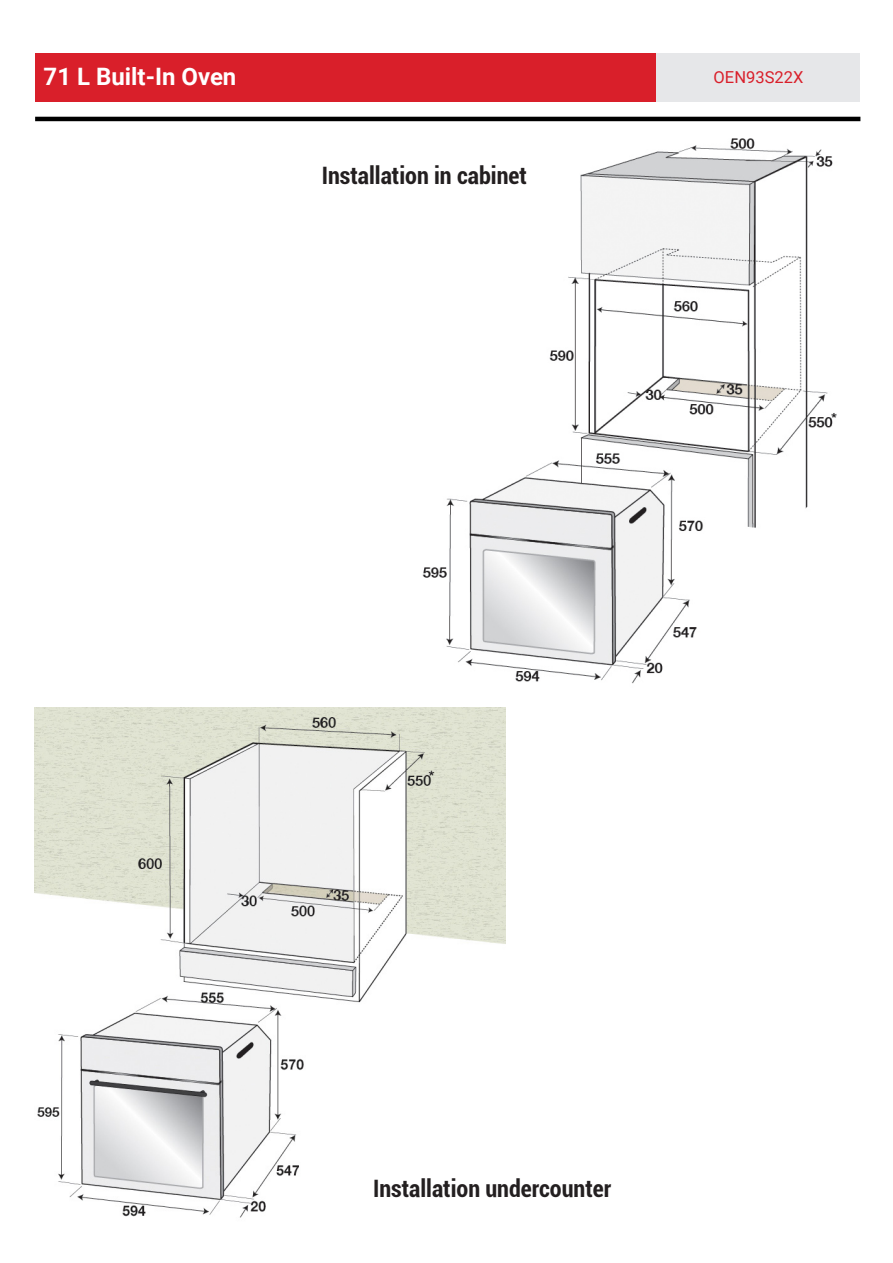
<style>
.page{position:relative;width:893px;height:1263px;background:#fff}
.page>*{position:absolute;margin:0;border:0;box-sizing:border-box;transform-origin:0 0}
.t1{font:700 condensed 24px "Roboto";color:#231f20}
.t2{font:700 24px "Roboto";color:#fff}
.t3{font:16.5px "Roboto";color:#d91f2a}
</style>
<div class="page">
<div style="left:35px;top:54px;width:621px;height:48px;background:#d91f2a"></div>
<div style="left:656px;top:54px;width:204px;height:48px;background:#e6e7e9"></div>
<hr style="left:35px;top:117px;width:825px;height:4px;background:#000">
<img style="left:422px;top:138px;width:415px;height:546px">
<img style="left:35px;top:708px;width:471px;height:510px">
<p class="t2" style="left:44px;top:59px;width:194px">71 L Built-In Oven</p>
<p class="t3" style="left:714px;top:65px;width:91px">OEN93S22X</p>
<p class="t1" style="left:322px;top:158px;width:207px">Installation in cabinet</p>
<p class="t1" style="left:373px;top:1172px;width:240px">Installation undercounter</p>
</div>
